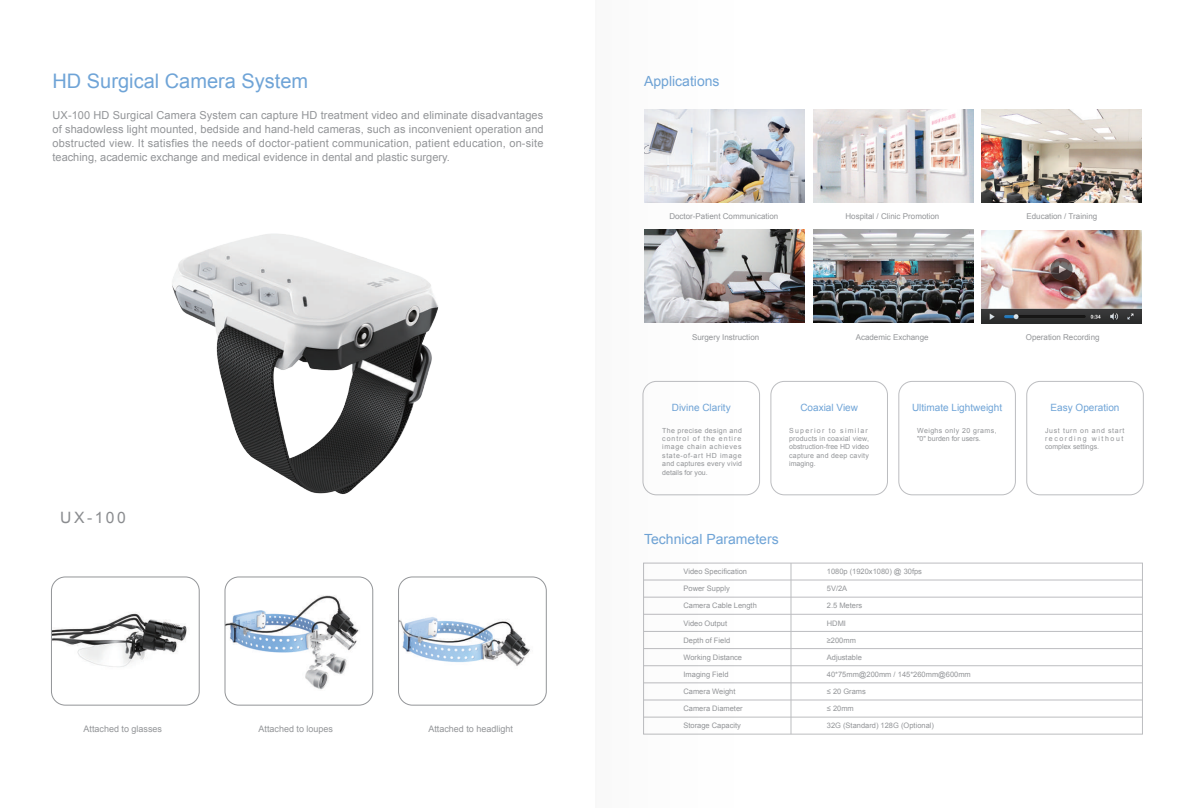
<style>
.page{position:relative;width:1191px;height:808px;background:#fff}
.page>*{position:absolute;margin:0;border:0;box-sizing:border-box;transform-origin:0 0}
.t1{font:20px "Arial";color:#6fa4d7}
.t2{font:15.7px "Arial";color:#8a8c8f}
.t3{font:14px "Arial";color:#6fa4d7}
.t4{font:11px/14px "Arial";color:#939598;text-align:justify}
.t5{font:10px "Arial";color:#6fa4d7}
.t6{font:9px "Arial";color:#939598}
.t7{font:8px "Arial";color:#939598}
.t8{font:7.5px "Arial";color:#939598}
.t9{font:7px/8.4px "Arial";letter-spacing:.025em;color:#939598}
.t10{font:7px/8.4px "Arial";letter-spacing:.09em;color:#939598}
.t11{font:7px/8.4px "Arial";letter-spacing:.05em;color:#939598}
</style>
<div class="page">
<img style="left:843px;top:109px;width:130px;height:93px">
<img style="left:981px;top:109px;width:160px;height:93px">
<img style="left:981px;top:230px;width:160px;height:93px">
<img style="left:843px;top:230px;width:130px;height:93px">
<div style="left:898px;top:381px;width:117px;height:114px;border:1px solid #bcbdc0;border-radius:13px"></div>
<div style="left:1026px;top:381px;width:117px;height:114px;border:1px solid #bcbdc0;border-radius:13px"></div>
<img style="left:400px;top:617px;width:130px;height:49px">
<img style="left:53px;top:613px;width:134px;height:54px">
<img style="left:227px;top:595px;width:132px;height:95px">
<hr style="left:643px;top:700px;width:499px;height:1px;background:#bcbdc0">
<hr style="left:643px;top:683px;width:499px;height:1px;background:#bcbdc0">
<hr style="left:643px;top:665px;width:499px;height:1px;background:#bcbdc0">
<hr style="left:643px;top:648px;width:499px;height:1px;background:#bcbdc0">
<hr style="left:643px;top:631px;width:499px;height:1px;background:#bcbdc0">
<hr style="left:643px;top:614px;width:499px;height:1px;background:#bcbdc0">
<hr style="left:643px;top:597px;width:499px;height:1px;background:#bcbdc0">
<hr style="left:643px;top:580px;width:499px;height:1px;background:#bcbdc0">
<hr style="left:643px;top:717px;width:499px;height:1px;background:#bcbdc0">
<div style="left:770px;top:381px;width:117px;height:114px;border:1px solid #bcbdc0;border-radius:13px"></div>
<div style="left:51px;top:577px;width:148px;height:128px;border:1px solid #939598;border-radius:14px"></div>
<div style="left:225px;top:577px;width:148px;height:128px;border:1px solid #939598;border-radius:14px"></div>
<div style="left:398px;top:577px;width:148px;height:128px;border:1px solid #939598;border-radius:14px"></div>
<img style="left:172px;top:234px;width:267px;height:261px">
<svg style="left:642px;top:109px;width:201px;height:626px"></svg>
<h1 class="t1" style="left:53px;top:68px;width:257px">HD Surgical Camera System</h1>
<p class="t4" style="left:53px;top:108px;width:492px">UX-100 HD Surgical Camera System can capture HD treatment video and eliminate disadvantages of shadowless light mounted, bedside and hand-held cameras, such as inconvenient operation and obstructed view. It satisfies the needs of doctor-patient communication, patient education, on-site teaching, academic exchange and medical evidence in dental and plastic surgery.</p>
<h2 class="t2" style="left:60px;top:507px;width:67px">UX-100</h2>
<p class="t6" style="left:84px;top:722px;width:80px">Attached to glasses</p>
<p class="t6" style="left:258px;top:722px;width:76px">Attached to loupes</p>
<p class="t6" style="left:428px;top:722px;width:86px">Attached to headlight</p>
<p class="t3" style="left:644px;top:72px;width:77px">Applications</p>
<p class="t7" style="left:669px;top:211px;width:110px">Doctor-Patient Communication</p>
<p class="t7" style="left:692px;top:332px;width:69px">Surgery Instruction</p>
<p class="t7" style="left:845px;top:211px;width:95px">Hospital / Clinic Promotion</p>
<p class="t7" style="left:1026px;top:211px;width:72px">Education / Training</p>
<p class="t7" style="left:855px;top:332px;width:74px">Academic Exchange</p>
<p class="t7" style="left:1025px;top:332px;width:75px">Operation Recording</p>
<p class="t5" style="left:672px;top:401px;width:60px">Divine Clarity</p>
<p class="t5" style="left:800px;top:401px;width:59px">Coaxial View</p>
<p class="t5" style="left:912px;top:401px;width:92px">Ultimate Lightweight</p>
<p class="t9" style="left:662px;top:426px;width:81px;text-align:justify">The precise design and control of the entire image chain achieves state-of-art HD image and captures every vivid details for you.</p>
<p class="t9" style="left:789px;top:426px;width:81px">Superior to similar products in coaxial view, obstruction-free HD video capture and deep cavity imaging.</p>
<p class="t11" style="left:917px;top:426px;width:81px">Weighs only 20 grams, "0" burden for users.</p>
<p class="t3" style="left:644px;top:530px;width:136px">Technical Parameters</p>
<p class="t8" style="left:683px;top:566px;width:65px">Video Specification</p>
<p class="t8" style="left:683px;top:584px;width:48px">Power Supply</p>
<p class="t8" style="left:683px;top:601px;width:75px">Camera Cable Length</p>
<p class="t8" style="left:683px;top:618px;width:45px">Video Output</p>
<p class="t8" style="left:683px;top:635px;width:48px">Depth of Field</p>
<p class="t8" style="left:683px;top:652px;width:60px">Working Distance</p>
<p class="t8" style="left:683px;top:669px;width:47px">Imaging Field</p>
<p class="t8" style="left:683px;top:686px;width:53px">Camera Weight</p>
<p class="t8" style="left:683px;top:704px;width:61px">Camera Diameter</p>
<p class="t8" style="left:683px;top:721px;width:59px">Storage Capacity</p>
<p class="t8" style="left:827px;top:566px;width:97px">1080p (1920x1080) @ 30fps</p>
<p class="t8" style="left:827px;top:584px;width:22px">5V/2A</p>
<p class="t8" style="left:827px;top:601px;width:37px">2.5 Meters</p>
<p class="t8" style="left:827px;top:618px;width:21px">HDMI</p>
<p class="t8" style="left:827px;top:635px;width:31px">≥200mm</p>
<p class="t8" style="left:827px;top:652px;width:37px">Adjustable</p>
<p class="t8" style="left:827px;top:669px;width:146px">40*75mm@200mm / 145*260mm@600mm</p>
<p class="t8" style="left:827px;top:686px;width:41px">≤ 20 Grams</p>
<p class="t8" style="left:827px;top:704px;width:29px">≤ 20mm</p>
<p class="t8" style="left:827px;top:721px;width:109px">32G (Standard) 128G (Optional)</p>
<p class="t5" style="left:1050px;top:401px;width:70px">Easy Operation</p>
<p class="t10" style="left:1045px;top:426px;width:81px">Just turn on and start recording without complex settings.</p>
</div>
